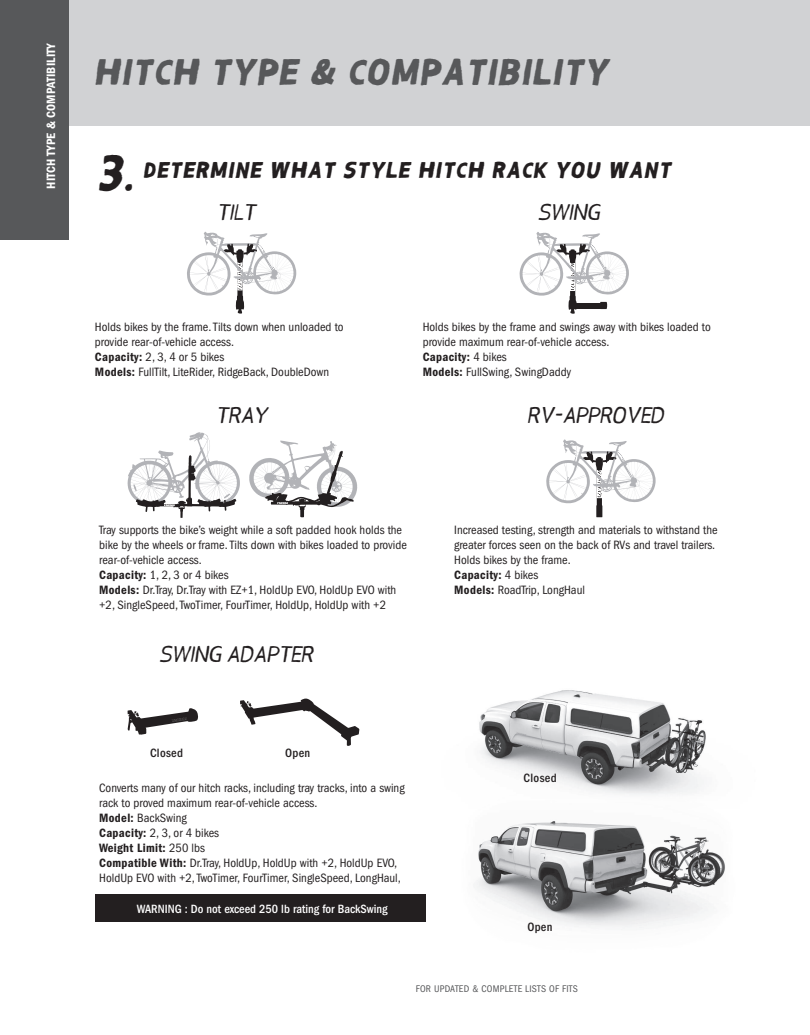
<style>
.page{position:relative;width:810px;height:1035px;background:#fff}
.page>*{position:absolute;margin:0;border:0;box-sizing:border-box;transform-origin:0 0}
.t1{font:700 45px "Yakima Hand";color:#231f20}
.t2{font:700 32.5px "Yakima Hand";letter-spacing:.035em;color:#57585a}
.t3{font:20px "Yakima Hand";color:#231f20}
.t4{font:700 20px "Yakima Hand";letter-spacing:.05em;color:#231f20}
.t5{font:condensed 12.5px/15px "Franklin Gothic";color:#231f20}
.t6{font:600 condensed 12.5px "Franklin Gothic";letter-spacing:.01em;color:#fff}
.t7{font:500 condensed 12.5px "Franklin Gothic";letter-spacing:.025em;color:#231f20}
.t8{font:500 condensed 12.38px "Franklin Gothic";color:#fff}
.t9{font:condensed 10px "Franklin Gothic";letter-spacing:.025em;color:#57585a}
.s1{font-weight:600}
</style>
<div class="page">
<div style="left:788px;top:0;width:22px;height:126px;background:#d1d2d4"></div>
<div style="left:22px;top:0;width:766px;height:126px;background:#d1d2d4"></div>
<div style="left:0;top:0;width:69px;height:239px;background:#57585a"></div>
<svg style="left:187px;top:232px;width:109px;height:82px"></svg>
<svg style="left:546px;top:439px;width:110px;height:78px"></svg>
<svg style="left:519px;top:232px;width:110px;height:82px"></svg>
<svg style="left:128px;top:432px;width:112px;height:86px"></svg>
<svg style="left:249px;top:441px;width:108px;height:76px"></svg>
<svg style="left:128px;top:708px;width:70px;height:27px"></svg>
<svg style="left:240px;top:699px;width:119px;height:47px"></svg>
<img style="left:473px;top:821px;width:252px;height:109px">
<img style="left:479px;top:690px;width:227px;height:105px">
<div style="left:95px;top:894px;width:331px;height:28px;background:#231f20"></div>
<p class="t6" style="left:44px;top:189px;width:147px;rotate:-90deg">HITCH TYPE &amp; COMPATIBILITY</p>
<h2 class="t2" style="left:96px;top:58px;width:516px">HITCH TYPE &amp; COMPATIBILITY</h2>
<h1 class="t1" style="left:96px;top:154px;width:44px">3.</h1>
<h3 class="t4" style="left:145px;top:161px;width:529px">DETERMINE WHAT STYLE HITCH RACK YOU WANT</h3>
<h3 class="t3" style="left:220px;top:203px;width:40px">TILT</h3>
<h3 class="t3" style="left:540px;top:203px;width:64px">SWING</h3>
<p class="t5" style="left:95px;top:319px;width:250px">Holds bikes by the frame. Tilts down when unloaded to provide rear-of-vehicle access.<br><span class="s1">Capacity:</span> 2, 3, 4 or 5 bikes<br><span class="s1">Models:</span> FullTilt, LiteRider, RidgeBack, DoubleDown</p>
<h3 class="t3" style="left:219px;top:406px;width:53px">TRAY</h3>
<p class="t5" style="left:423px;top:319px;width:290px">Holds bikes by the frame and swings away with bikes loaded to provide maximum rear-of-vehicle access.<br><span class="s1">Capacity:</span> 4 bikes<br><span class="s1">Models:</span> FullSwing, SwingDaddy</p>
<h3 class="t3" style="left:530px;top:406px;width:138px">RV-APPROVED</h3>
<p class="t5" style="left:99px;top:523px;width:309px">Tray supports the bike’s weight while a soft padded hook holds the bike by the wheels or frame. Tilts down with bikes loaded to provide rear-of-vehicle access.<br><span class="s1">Capacity:</span> 1, 2, 3 or 4 bikes<br><span class="s1">Models:</span> Dr.Tray, Dr.Tray with EZ+1, HoldUp EVO, HoldUp EVO with +2, SingleSpeed, TwoTimer, FourTimer, HoldUp, HoldUp with +2</p>
<h3 class="t3" style="left:162px;top:645px;width:156px">SWING ADAPTER</h3>
<p class="t5" style="left:454px;top:523px;width:265px">Increased testing, strength and materials to withstand the greater forces seen on the back of RVs and travel trailers.<br>Holds bikes by the frame.<br><span class="s1">Capacity:</span> 4 bikes<br><span class="s1">Models:</span> RoadTrip, LongHaul</p>
<p class="t7" style="left:150px;top:746px;width:35px">Closed</p>
<p class="t7" style="left:285px;top:746px;width:27px">Open</p>
<p class="t5" style="left:99px;top:780px;width:307px">Converts many of our hitch racks, including tray tracks, into a swing rack to proved maximum rear-of-vehicle access.<br><span class="s1">Model:</span> BackSwing<br><span class="s1">Capacity:</span> 2, 3, or 4 bikes<br><span class="s1">Weight Limit:</span> 250 lbs<br><span class="s1">Compatible With:</span> Dr.Tray, HoldUp, HoldUp with +2, HoldUp EVO, HoldUp EVO with +2, TwoTimer, FourTimer, SingleSpeed, LongHaul,</p>
<p class="t8" style="left:137px;top:902px;width:252px">WARNING : Do not exceed 250 lb rating for BackSwing</p>
<p class="t7" style="left:524px;top:771px;width:35px">Closed</p>
<p class="t7" style="left:527px;top:920px;width:27px">Open</p>
<p class="t9" style="left:416px;top:983px;width:164px">FOR UPDATED &amp; COMPLETE LISTS OF FITS</p>
</div>
